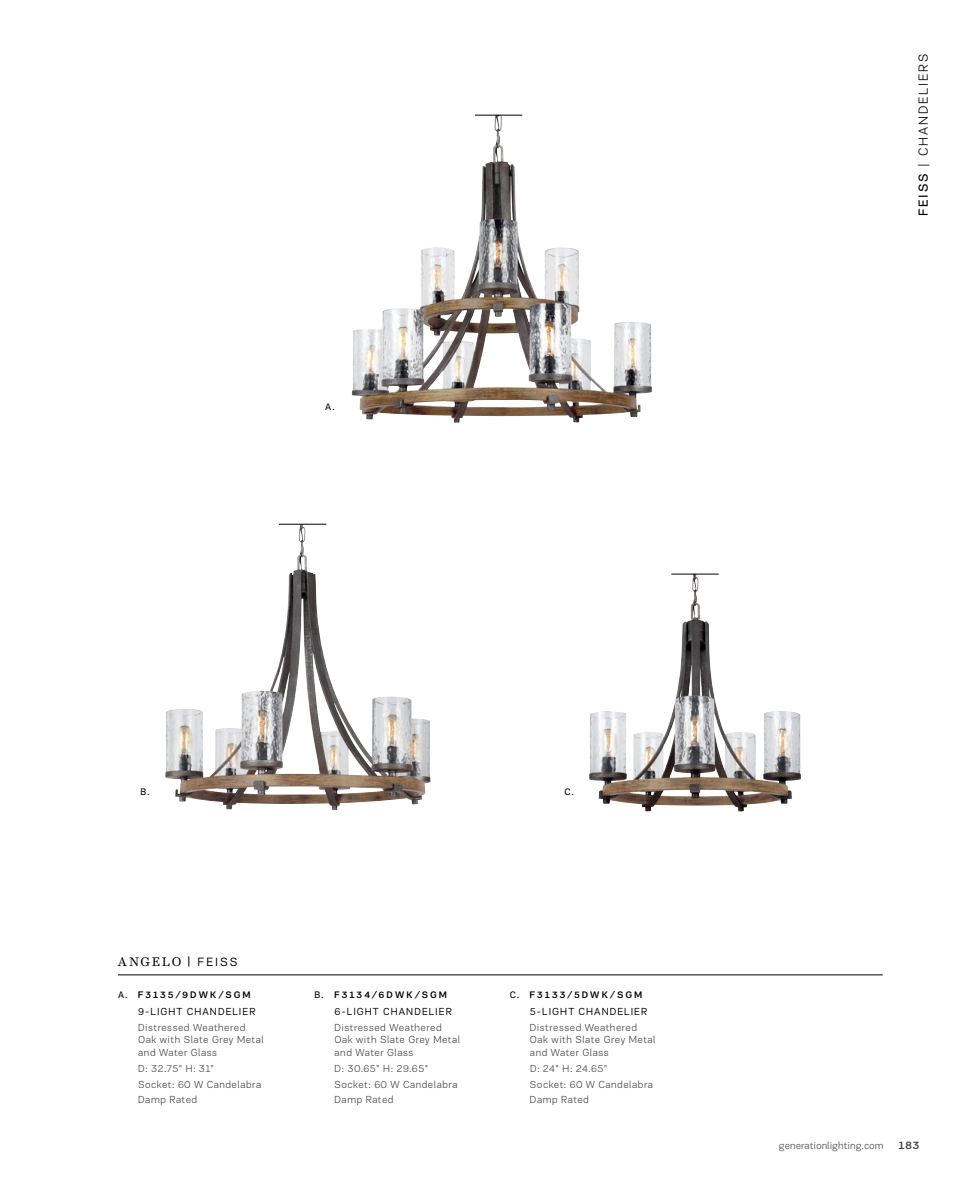
<style>
.page{position:relative;width:972px;height:1188px;background:#fff}
.page>*{position:absolute;margin:0;border:0;box-sizing:border-box;transform-origin:0 0}
.t1{font:300 13.5px "PF Encore Sans Pro";letter-spacing:.14em;color:#000}
.t2{font:12.75px "Harriet Text";letter-spacing:.135em;color:#000}
.t3{font:500 11.25px "PF Encore Sans Pro";color:#414042}
.t4{font:300 10.5px/12.8px "PF Encore Sans Pro";letter-spacing:.05em;color:#414042}
.t5{font:10.5px "PF Encore Sans Pro";letter-spacing:.1em;color:#000}
.t6{font:10.5px "PF Encore Sans Pro";color:#636466}
.t7{font:500 9.75px "PF Encore Sans Pro";letter-spacing:.205em;color:#000}
.t8{font:9.75px "PF Encore Sans Pro";color:#000}
.s1{font-weight:400}
.s2{font-family:"PF Encore Sans Pro";font-size:12px}
.s3{font-family:"PF Encore Sans Pro";font-size:12.3px}
</style>
<div class="page">
<img style="left:352px;top:115px;width:289px;height:308px">
<img style="left:589px;top:575px;width:151px;height:237px">
<img style="left:165px;top:524px;width:239px;height:286px">
<hr style="left:118px;top:975px;width:765px;height:1px;background:#000">
<hr style="left:475px;top:115px;width:47px;height:1px;background:#000">
<hr style="left:279px;top:524px;width:47px;height:1px;background:#000">
<hr style="left:671px;top:574px;width:48px;height:1px;background:#000">
<p class="t8" style="left:325px;top:401px;width:11px">A.</p>
<p class="t1" style="left:916px;top:216px;width:164px;rotate:-90deg"><span class="s1">FEISS</span> | CHANDELIERS</p>
<p class="t8" style="left:140px;top:786px;width:11px">B.</p>
<p class="t8" style="left:564px;top:786px;width:11px">C.</p>
<p class="t2" style="left:118px;top:952px;width:121px">ANGELO <span class="s2">|</span> <span class="s3">FEISS</span></p>
<p class="t7" style="left:118px;top:988px;width:134px"><span class="s1">A.</span> F3135/9DWK/SGM</p>
<p class="t5" style="left:138px;top:1005px;width:119px">9-LIGHT CHANDELIER</p>
<p class="t4" style="left:138px;top:1021px;width:127px">Distressed Weathered<br>Oak with Slate Grey Metal and Water Glass</p>
<p class="t4" style="left:138px;top:1060px;width:125px;line-height:15.8px">D: 32.75" H: 31"<br>Socket: 60 W Candelabra<br>Damp Rated</p>
<p class="t7" style="left:314px;top:988px;width:134px"><span class="s1">B.</span> F3134/6DWK/SGM</p>
<p class="t5" style="left:335px;top:1005px;width:119px">6-LIGHT CHANDELIER</p>
<p class="t4" style="left:335px;top:1021px;width:127px">Distressed Weathered<br>Oak with Slate Grey Metal and Water Glass</p>
<p class="t4" style="left:335px;top:1060px;width:125px;line-height:15.8px">D: 30.65" H: 29.65"<br>Socket: 60 W Candelabra<br>Damp Rated</p>
<p class="t7" style="left:510px;top:988px;width:134px"><span class="s1">C.</span> F3133/5DWK/SGM</p>
<p class="t5" style="left:530px;top:1005px;width:119px">5-LIGHT CHANDELIER</p>
<p class="t4" style="left:530px;top:1021px;width:127px">Distressed Weathered<br>Oak with Slate Grey Metal and Water Glass</p>
<p class="t4" style="left:530px;top:1060px;width:125px;line-height:15.8px">D: 24" H: 24.65"<br>Socket: 60 W Candelabra<br>Damp Rated</p>
<p class="t6" style="left:779px;top:1139px;width:106px">generationlighting.com</p>
<p class="t3" style="left:898px;top:1139px;width:23px">183</p>
</div>
